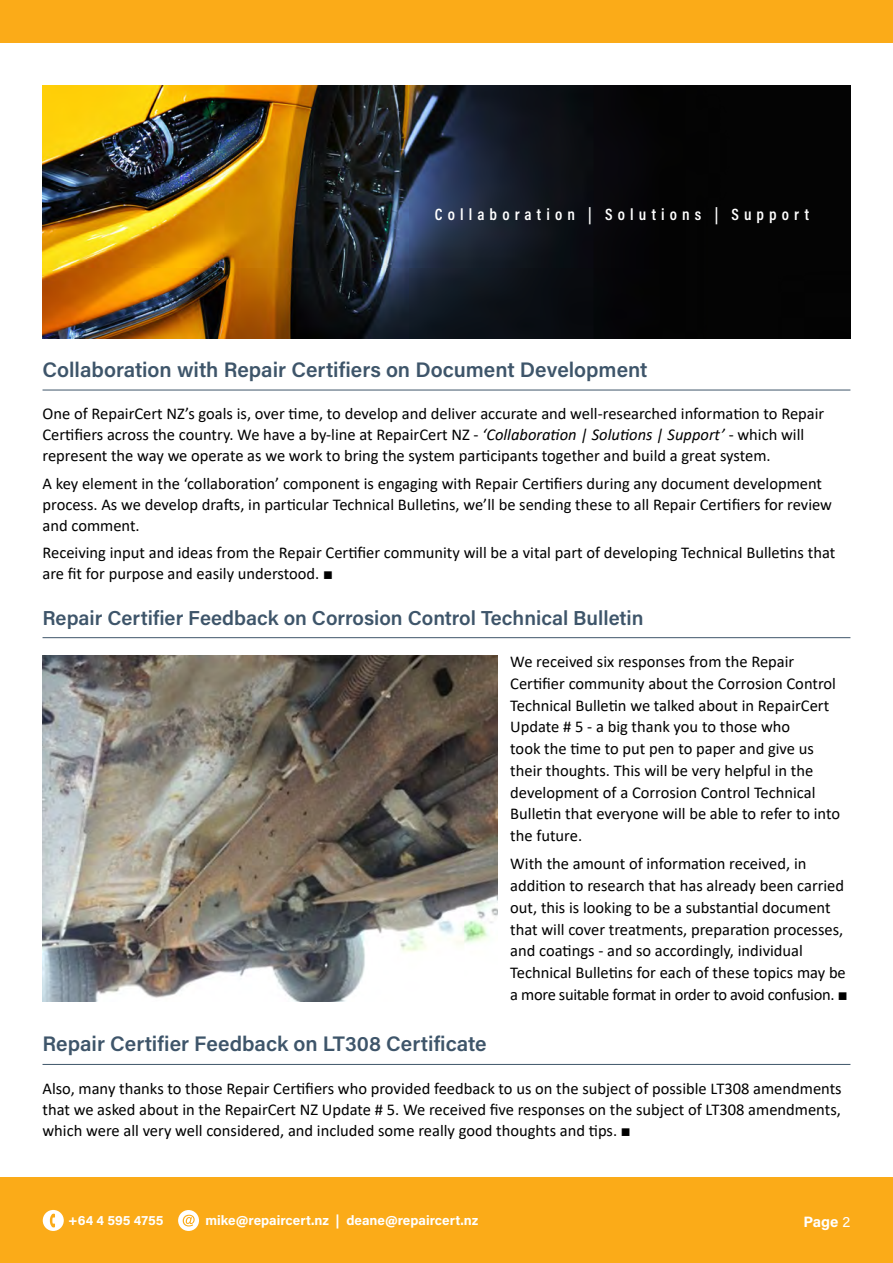
<style>
.page{position:relative;width:893px;height:1263px;background:#fff}
.page>*{position:absolute;margin:0;border:0;box-sizing:border-box;transform-origin:0 0}
.t1{font:600 21px "Acumin Pro";color:#3e556a}
.t2{font:600 20.1px "Acumin Pro";color:#3e556a}
.t3{font:16.5px/21.8px "Calibri";color:#000}
.t4{font:600 16.5px "Acumin Pro Cond";letter-spacing:.31em;color:#fff}
.t5{font:700 15px "Acumin Pro";color:#fff}
.t6{font:700 13.5px "Acumin Pro";color:#fff}
.s1{font-style:italic}
.s2{font-weight:400}
</style>
<div class="page">
<div style="left:0;top:0;width:893px;height:43px;background:#fbab18"></div>
<div style="left:0;top:1178px;width:893px;height:85px;background:#fbab18"></div>
<div style="left:43px;top:1210px;width:21px;height:21px;background:#fff;border-radius:50%"></div>
<svg style="left:50px;top:1214px;width:5px;height:13px"></svg>
<div style="left:178px;top:1210px;width:21px;height:21px;background:#fff;border-radius:50%"></div>
<svg style="left:183px;top:1215px;width:12px;height:11px"></svg>
<hr style="left:43px;top:390px;width:807px;height:1px;background:#3e556a">
<img style="left:43px;top:85px;width:807px;height:254px">
<hr style="left:43px;top:1064px;width:807px;height:1px;background:#3e556a">
<hr style="left:43px;top:637px;width:807px;height:1px;background:#3e556a">
<img style="left:43px;top:656px;width:454px;height:345px">
<p class="t4" style="left:435px;top:203px;width:376px">Collaboration | Solutions | Support</p>
<p class="t1" style="left:43px;top:355px;width:607px">Collaboration with Repair Certifiers on Document Development</p>
<p class="t3" style="left:43px;top:403px;width:783px;line-height:21px">One of RepairCert NZ’s goals is, over time, to develop and deliver accurate and well-researched information to Repair<br>Certifiers across the country. We have a by-line at RepairCert NZ - <span class="s1">‘Collaboration | Solutions | Support’</span> - which will represent the way we operate as we work to bring the system participants together and build a great system.</p>
<p class="t3" style="left:43px;top:472px;width:791px;line-height:21px">A key element in the ‘collaboration’ component is engaging with Repair Certifiers during any document development process. As we develop drafts, in particular Technical Bulletins, we’ll be sending these to all Repair Certifiers for review and comment.</p>
<p class="t3" style="left:43px;top:541px;width:794px;line-height:21px">Receiving input and ideas from the Repair Certifier community will be a vital part of developing Technical Bulletins that are fit for purpose and easily understood. ■</p>
<p class="t2" style="left:43px;top:604px;width:602px">Repair Certifier Feedback on Corrosion Control Technical Bulletin</p>
<p class="t3" style="left:510px;top:650px;width:331px">We received six responses from the Repair Certifier community about the Corrosion Control Technical Bulletin we talked about in RepairCert Update # 5 - a big thank you to those who<br>took the time to put pen to paper and give us their thoughts. This will be very helpful in the development of a Corrosion Control Technical Bulletin that everyone will be able to refer to into the future.</p>
<p class="t3" style="left:510px;top:852px;width:339px">With the amount of information received, in addition to research that has already been carried out, this is looking to be a substantial document that will cover treatments, preparation processes, and coatings - and so accordingly, individual Technical Bulletins for each of these topics may be a more suitable format in order to avoid confusion. ■</p>
<p class="t1" style="left:43px;top:1029px;width:446px">Repair Certifier Feedback on LT308 Certificate</p>
<p class="t3" style="left:43px;top:1077px;width:801px;line-height:21px;text-align:justify">Also, many thanks to those Repair Certifiers who provided feedback to us on the subject of possible LT308 amendments that we asked about in the RepairCert NZ Update # 5. We received five responses on the subject of LT308 amendments, which were all very well considered, and included some really good thoughts and tips. ■</p>
<p class="t6" style="left:68px;top:1210px;width:97px">+64 4 595 4755</p>
<p class="t6" style="left:205px;top:1210px;width:274px">mike@repaircert.nz | deane@repaircert.nz</p>
<p class="t5" style="left:803px;top:1211px;width:48px">Page <span class="s2">2</span></p>
</div>
